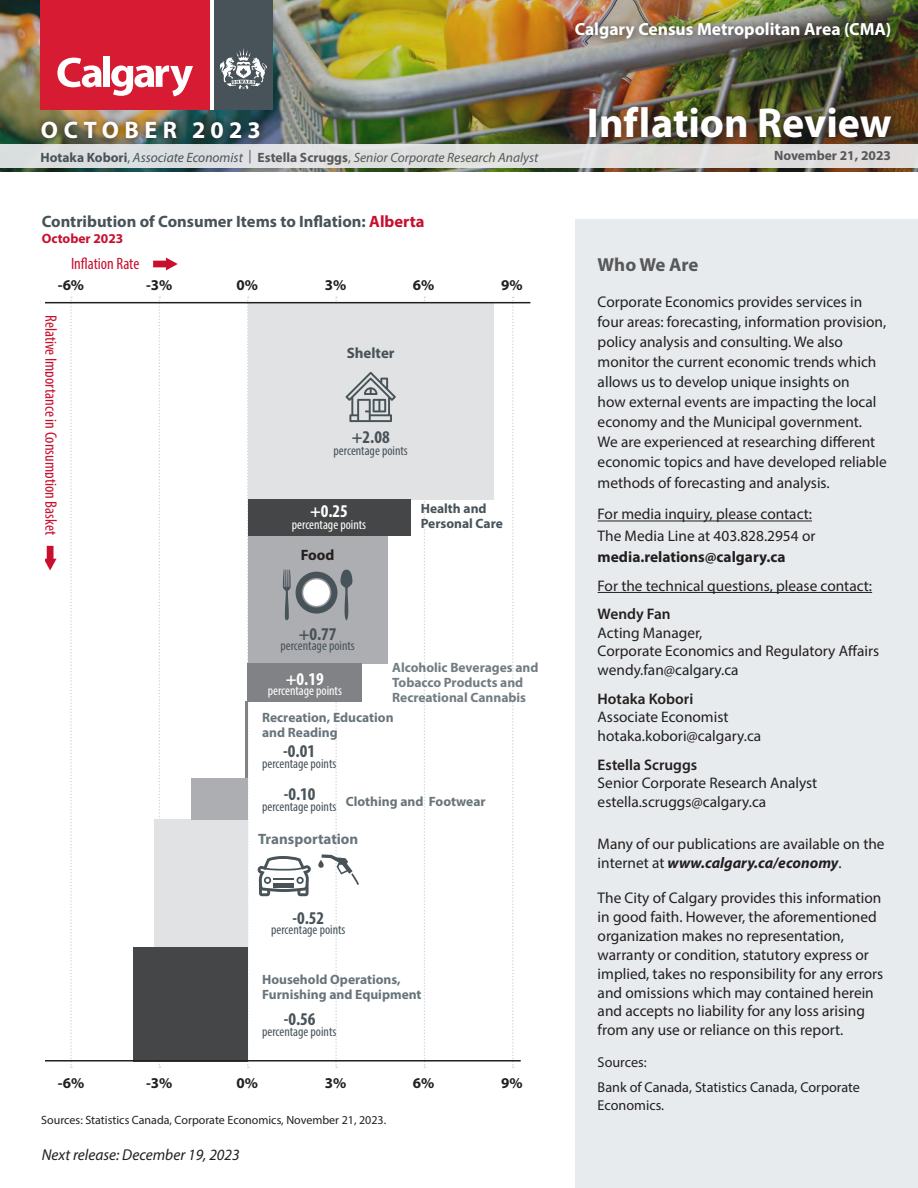
<style>
.page{position:relative;width:918px;height:1188px;background:#fff}
.page>*{position:absolute;margin:0;border:0;box-sizing:border-box;transform-origin:0 0}
.t1{font:700 42px "Myriad Pro";color:#fff}
.t2{font:700 24px "Myriad Pro";letter-spacing:.23em;color:#fff}
.sub_heading{font:700 18.9px "Myriad Pro";letter-spacing:-.01em;color:#57585a}
.t3{font:700 condensed 18px "Myriad Pro";color:#475359}
.t4{font:700 condensed 18px "Myriad Pro";color:#fff}
.t5{font:700 17.55px "Myriad Pro";color:#fff}
.t6{font:condensed 16.5px "Myriad Pro";color:#c8102e}
.t7{font:700 16.5px "Myriad Pro";color:#475359}
.bullets_body_text{font:italic 15.75px "Myriad Pro";color:#231f20}
.body_text{font:15.45px/20.1px "Myriad Pro";color:#231f20}
.body_text-2{font:15.3px/18.9px "Myriad Pro";color:#231f20}
.body_text-3{font:600 15.3px "Myriad Pro";color:#231f20}
.t8{font:700 15px "Myriad Pro";color:#231f20}
.t9{font:700 15px "Myriad Pro";color:#68747b}
.t10{font:700 15px "Myriad Pro";color:#475359}
.body_text-4{font:14.25px/17.7px "Myriad Pro";color:#231f20}
.t11{font:700 13.5px/15px "Myriad Pro";color:#68747b}
.t12{font:condensed 13.5px "Myriad Pro";color:#475359}
.t13{font:italic 13.5px "Myriad Pro";color:#57585a}
.t14{font:condensed 13.5px "Myriad Pro";color:#fff}
.t15{font:700 13.5px/15px "Myriad Pro";color:#475359}
.t16{font:700 13.5px "Myriad Pro";color:#57585a}
.t17{font:700 13.5px "Myriad Pro";color:#c8102e}
.table_data_text{font:12px "Myriad Pro";color:#231f20}
.s1{font-weight:700;font-style:normal;color:#475359}
.s2{font-style:normal}
.s3{color:#475359}
.s4{font-weight:700;font-style:normal}
.s5{color:#c8102e}
.s6{font-weight:700}
.s7{font-weight:700;font-style:italic}
</style>
<div class="page">
<img style="left:0;top:0;width:918px;height:172px">
<div style="left:40px;top:0;width:171px;height:109px;background:#d61b33"></div>
<div style="left:214px;top:0;width:58px;height:109px;background:#475359"></div>
<svg style="left:57px;top:58px;width:45px;height:29px"></svg>
<div style="left:103px;top:56px;width:7px;height:31px;background:#fff"></div>
<svg style="left:111px;top:65px;width:82px;height:31px"></svg>
<hr style="left:210px;top:0;width:4px;height:109px;background:#fff">
<svg style="left:219px;top:48px;width:48px;height:41px"></svg>
<div style="left:0;top:144px;width:918px;height:24px;background:#dedfdd"></div>
<div style="left:569px;top:16px;width:330px;height:31px;background:#231f20;opacity:.75"></div>
<img style="left:34px;top:114px;width:233px;height:31px">
<div style="left:583px;top:101px;width:317px;height:47px;background:#231f20;opacity:.75"></div>
<div style="left:575px;top:219px;width:343px;height:969px;background:#e8ebed"></div>
<hr style="left:598px;top:521px;width:214px;height:1px;background:#231f20">
<hr style="left:598px;top:592px;width:274px;height:1px;background:#231f20">
<svg style="left:159px;top:297px;width:1px;height:771px"></svg>
<svg style="left:247px;top:297px;width:2px;height:771px"></svg>
<svg style="left:512px;top:297px;width:2px;height:771px"></svg>
<svg style="left:424px;top:297px;width:1px;height:771px"></svg>
<svg style="left:70px;top:297px;width:2px;height:771px"></svg>
<svg style="left:153px;top:258px;width:25px;height:12px"></svg>
<svg style="left:45px;top:546px;width:12px;height:24px"></svg>
<div style="left:248px;top:535px;width:139px;height:129px;background:#adaeb2"></div>
<div style="left:296px;top:572px;width:41px;height:42px;background:#475359;border-radius:50%"></div>
<svg style="left:282px;top:570px;width:9px;height:51px"></svg>
<div style="left:302px;top:579px;width:29px;height:28px;background:#fff;border-radius:50%"></div>
<div style="left:302px;top:578px;width:29px;height:29px;border:2px solid #939598;border-radius:50%"></div>
<hr style="left:246px;top:702px;width:2px;height:76px;background:#808285">
<div style="left:248px;top:303px;width:246px;height:196px;background:#e1e2e4"></div>
<div style="left:154px;top:819px;width:94px;height:129px;background:#e1e2e4"></div>
<svg style="left:257px;top:856px;width:54px;height:40px"></svg>
<svg style="left:321px;top:297px;width:75px;height:771px"></svg>
<svg style="left:318px;top:860px;width:6px;height:8px"></svg>
<div style="left:134px;top:948px;width:114px;height:114px;background:#454647"></div>
<div style="left:192px;top:778px;width:56px;height:41px;background:#adaeb2"></div>
<hr style="left:0;top:302px;width:530px;height:1px;background:#231f20">
<hr style="left:0;top:1060px;width:521px;height:2px;background:#231f20">
<div style="left:0;top:267px;width:45px;height:818px;background:#fff"></div>
<div style="left:248px;top:499px;width:162px;height:36px;background:#454647"></div>
<div style="left:248px;top:664px;width:114px;height:38px;background:#808285"></div>
<h2 class="t2" style="left:41px;top:115px;width:221px">OCTOBER 2023</h2>
<p class="t13" style="left:41px;top:149px;width:499px"><span class="s1">Hotaka Kobori</span><span class="s2">,</span> <span class="s3">Associate Economist</span> <span class="s2">|</span> <span class="s4">Estella Scruggs</span><span class="s2">,</span> Senior Corporate Research Analyst</p>
<p class="t7" style="left:42px;top:211px;width:384px">Contribution of Consumer Items to Inflation: <span class="s5">Alberta</span></p>
<p class="t17" style="left:42px;top:230px;width:83px">October 2023</p>
<p class="t6" style="left:71px;top:253px;width:70px">Inflation Rate</p>
<p class="t8" style="left:58px;top:275px;width:28px">-6%</p>
<p class="t8" style="left:146px;top:275px;width:28px">-3%</p>
<p class="t8" style="left:237px;top:275px;width:23px">0%</p>
<p class="t8" style="left:325px;top:275px;width:23px">3%</p>
<p class="t8" style="left:413px;top:275px;width:23px">6%</p>
<p class="t8" style="left:501px;top:275px;width:23px">9%</p>
<p class="t6" style="left:61px;top:315px;width:222px;rotate:90deg">Relative Importance in Consumption Basket</p>
<p class="t10" style="left:347px;top:343px;width:49px">Shelter</p>
<p class="t3" style="left:352px;top:426px;width:39px">+2.08</p>
<p class="t12" style="left:334px;top:443px;width:76px">percentage points</p>
<p class="t4" style="left:310px;top:500px;width:39px">+0.25</p>
<p class="t14" style="left:292px;top:516px;width:76px">percentage points</p>
<p class="t8" style="left:301px;top:545px;width:35px">Food</p>
<p class="t15" style="left:421px;top:501px;width:84px">Health and<br>Personal Care</p>
<p class="t3" style="left:299px;top:623px;width:39px">+0.77</p>
<p class="t12" style="left:281px;top:638px;width:76px">percentage points</p>
<p class="t4" style="left:286px;top:667px;width:39px">+0.19</p>
<p class="t11" style="left:392px;top:660px;width:148px">Alcoholic Beverages and<br>Tobacco Products and<br>Recreational Cannabis</p>
<p class="t14" style="left:268px;top:683px;width:76px">percentage points</p>
<p class="t11" style="left:262px;top:710px;width:133px">Recreation, Education and Reading</p>
<p class="t3" style="left:283px;top:740px;width:33px">-0.01</p>
<p class="t12" style="left:262px;top:755px;width:76px">percentage points</p>
<p class="t3" style="left:284px;top:783px;width:33px">-0.10</p>
<p class="t12" style="left:262px;top:798px;width:76px">percentage points</p>
<p class="t11" style="left:346px;top:793px;width:141px">Clothing and Footwear</p>
<p class="t9" style="left:258px;top:829px;width:102px">Transportation</p>
<p class="t3" style="left:292px;top:907px;width:33px">-0.52</p>
<p class="t12" style="left:271px;top:922px;width:76px">percentage points</p>
<p class="t11" style="left:262px;top:972px;width:161px">Household Operations,<br>Furnishing and Equipment</p>
<p class="t3" style="left:284px;top:1008px;width:33px">-0.56</p>
<p class="t12" style="left:262px;top:1023px;width:76px">percentage points</p>
<p class="t8" style="left:58px;top:1073px;width:28px">-6%</p>
<p class="t8" style="left:146px;top:1073px;width:28px">-3%</p>
<p class="t8" style="left:237px;top:1073px;width:23px">0%</p>
<p class="t8" style="left:325px;top:1073px;width:23px">3%</p>
<p class="t8" style="left:413px;top:1073px;width:23px">6%</p>
<p class="t8" style="left:501px;top:1073px;width:23px">9%</p>
<p class="table_data_text" style="left:41px;top:1113px;width:346px">Sources: Statistics Canada, Corporate Economics, November 21, 2023.</p>
<p class="bullets_body_text" style="left:42px;top:1145px;width:200px">Next release: December 19, 2023</p>
<p class="t5" style="left:575px;top:17px;width:318px">Calgary Census Metropolitan Area (CMA)</p>
<h1 class="t1" style="left:587px;top:96px;width:306px">Inflation Review</h1>
<p class="t16" style="left:774px;top:147px;width:118px">November 21, 2023</p>
<p class="sub_heading" style="left:598px;top:252px;width:102px">Who We Are</p>
<p class="body_text" style="left:598px;top:291px;width:291px">Corporate Economics provides services in four areas: forecasting, information provision, policy analysis and consulting. We also monitor the current economic trends which allows us to develop unique insights on<br>how external events are impacting the local economy and the Municipal government.<br>We are experienced at researching different economic topics and have developed reliable methods of forecasting and analysis.</p>
<p class="body_text-2" style="left:598px;top:505px;width:216px">For media inquiry, please contact:</p>
<p class="body_text-2" style="left:598px;top:525px;width:219px;line-height:21.3px">The Media Line at 403.828.2954 or <span class="s6">media.relations@calgary.ca</span></p>
<p class="body_text-2" style="left:598px;top:576px;width:276px">For the technical questions, please contact:</p>
<p class="body_text-3" style="left:598px;top:604px;width:75px">Wendy Fan</p>
<p class="body_text-2" style="left:598px;top:623px;width:283px">Acting Manager,<br>Corporate Economics and Regulatory Affairs</p>
<p class="body_text-2" style="left:598px;top:660px;width:142px">wendy.fan@calgary.ca</p>
<p class="body_text-3" style="left:598px;top:689px;width:97px">Hotaka Kobori</p>
<p class="body_text-2" style="left:598px;top:708px;width:132px">Associate Economist</p>
<p class="body_text-2" style="left:598px;top:726px;width:165px">hotaka.kobori@calgary.ca</p>
<p class="body_text-3" style="left:598px;top:755px;width:101px">Estella Scruggs</p>
<p class="body_text-2" style="left:598px;top:773px;width:221px">Senior Corporate Research Analyst</p>
<p class="body_text-2" style="left:598px;top:792px;width:170px">estella.scruggs@calgary.ca</p>
<p class="body_text-2" style="left:598px;top:834px;width:288px">Many of our publications are available on the internet at <span class="s7">www.calgary.ca/economy</span>.</p>
<p class="body_text" style="left:598px;top:888px;width:287px;line-height:18.9px">The City of Calgary provides this information in good faith. However, the aforementioned organization makes no representation, warranty or condition, statutory express or implied, takes no responsibility for any errors and omissions which may contained herein and accepts no liability for any loss arising from any use or reliance on this report.</p>
<p class="body_text-4" style="left:598px;top:1053px;width:51px">Sources:</p>
<p class="body_text-4" style="left:598px;top:1078px;width:264px">Bank of Canada, Statistics Canada, Corporate<br>Economics.</p>
</div>
